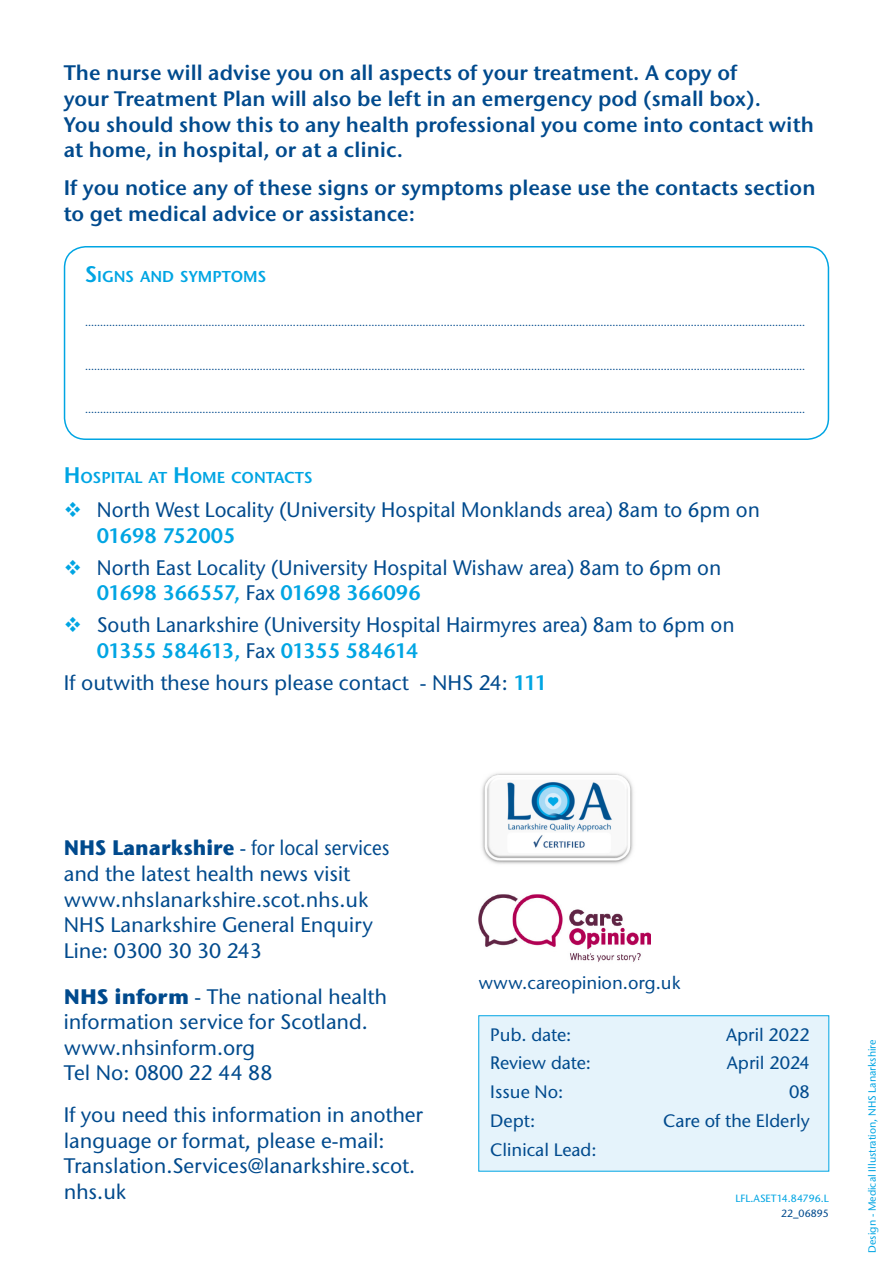
<style>
.page{position:relative;width:893px;height:1263px;background:#fff}
.page>*{position:absolute;margin:0;border:0;box-sizing:border-box;transform-origin:0 0}
.XS_outpat_body{font:500 21px/25.5px "Stone Sans ITC";color:#004a8d}
.XS_outpat_body-2{font:21px/25.5px "Stone Sans ITC Semi";color:#004a8d}
.XS_Outpat_bullet{font:500 21px/25.5px "Stone Sans ITC";color:#004a8d}
.XS_outpat_body-3{font:500 21px/25.5px "Stone Sans ITC";color:#004a8d;scale:.95 1}
.XS_outpat_body-4{font:500 18px "Stone Sans ITC";color:#004a8d}
.XS_Outpat_subtitle{font:15.75px "Stone Sans ITC Semi";color:#00a5e3}
.XS_outpat_body-5{font:500 10.5px "Stone Sans ITC";color:#004a8d}
.t1{font:500 10.5px "Stone Sans ITC";color:#00a5e3}
.s1{font-size:22.5px}
.s2{color:#00a5e3}
.s3{font-family:"Stone Sans ITC Semi";font-weight:400;color:#00a5e3}
.s4{font-weight:700}
</style>
<div class="page">
<div style="left:64px;top:246px;width:765px;height:194px;border:2px solid #00a5e3;border-radius:21px"></div>
<div style="left:478px;top:1015px;width:351px;height:156px;background:#e5f3fb;border:1px solid #00a5e3"></div>
<img style="left:482px;top:773px;width:151px;height:91px">
<img style="left:478px;top:894px;width:173px;height:68px">
<p class="XS_outpat_body-2" style="left:64px;top:60px;width:752px">The nurse will advise you on all aspects of your treatment. A copy of<br>your Treatment Plan will also be left in an emergency pod (small box).<br>You should show this to any health professional you come into contact with at home, in hospital, or at a clinic.</p>
<p class="XS_outpat_body-2" style="left:64px;top:175px;width:753px">If you notice any of these signs or symptoms please use the contacts section to get medical advice or assistance:</p>
<h1 class="XS_Outpat_subtitle" style="left:85px;top:267px;width:181px"><span class="s1">S</span>IGNS AND SYMPTOMS</h1>
<p class="XS_outpat_body-5" style="left:85px;top:316px;width:722px">...............................................................................................................................................................................................................................................</p>
<p class="XS_outpat_body-5" style="left:85px;top:359px;width:722px">...............................................................................................................................................................................................................................................</p>
<p class="XS_outpat_body-5" style="left:85px;top:403px;width:722px">...............................................................................................................................................................................................................................................</p>
<h1 class="XS_Outpat_subtitle" style="left:64px;top:468px;width:249px"><span class="s1">H</span> OSP ITAL AT <span class="s1">H</span> OME CONTACTS</h1>
<p class="XS_Outpat_bullet" style="left:97px;top:497px;width:665px;text-indent:-33px"><span class="s2">❖</span> North West Locality (University Hospital Monklands area) 8am to 6pm on<br><span class="s3">01698 752005</span></p>
<p class="XS_Outpat_bullet" style="left:97px;top:555px;width:626px;text-indent:-33px"><span class="s2">❖</span> North East Locality (University Hospital Wishaw area) 8am to 6pm on<br><span class="s3">01698 366557,</span> Fax <span class="s3">01698 366096</span></p>
<p class="XS_Outpat_bullet" style="left:97px;top:612px;width:639px;text-indent:-33px"><span class="s2">❖</span> South Lanarkshire (University Hospital Hairmyres area) 8am to 6pm on<br><span class="s3">01355 584613,</span> Fax <span class="s3">01355 584614</span></p>
<p class="XS_outpat_body" style="left:64px;top:669px;width:485px">If outwith these hours please contact - NHS 24: <span class="s3">111</span></p>
<p class="XS_outpat_body-3" style="left:64px;top:835px;width:344px"><span class="s4">NHS Lanarkshire</span> - for local services and the latest health news visit</p>
<p class="XS_outpat_body" style="left:64px;top:886px;width:306px">www.nhslanarkshire.scot.nhs.uk</p>
<p class="XS_outpat_body" style="left:64px;top:912px;width:311px">NHS Lanarkshire General Enquiry<br>Line: 0300 30 30 243</p>
<p class="XS_outpat_body" style="left:64px;top:983px;width:325px"><span class="s4">NHS inform</span> - The national health information service for Scotland.</p>
<p class="XS_outpat_body" style="left:64px;top:1034px;width:193px">www.nhsinform.org</p>
<p class="XS_outpat_body" style="left:64px;top:1060px;width:210px">Tel No: 0800 22 44 88</p>
<p class="XS_outpat_body" style="left:64px;top:1102px;width:361px">If you need this information in another language or format, please e-mail:<br>Translation.Services@lanarkshire.scot. nhs.uk</p>
<p class="XS_outpat_body-4" style="left:478px;top:972px;width:204px">www.careopinion.org.uk</p>
<p class="XS_outpat_body-4" style="left:490px;top:1023px;width:83px">Pub. date:</p>
<p class="XS_outpat_body-4" style="left:726px;top:1023px;width:85px">April 2022</p>
<p class="XS_outpat_body-4" style="left:490px;top:1052px;width:102px">Review date:</p>
<p class="XS_outpat_body-4" style="left:727px;top:1052px;width:84px">April 2024</p>
<p class="XS_outpat_body-4" style="left:490px;top:1081px;width:75px">Issue No:</p>
<p class="XS_outpat_body-4" style="left:789px;top:1081px;width:22px">08</p>
<p class="XS_outpat_body-4" style="left:490px;top:1110px;width:46px">Dept:</p>
<p class="XS_outpat_body-4" style="left:663px;top:1110px;width:148px">Care of the Elderly</p>
<p class="XS_outpat_body-4" style="left:490px;top:1139px;width:108px">Clinical Lead:</p>
<p class="t1" style="left:735px;top:1192px;width:95px">LFL.ASET14.84796.L</p>
<p class="XS_outpat_body-5" style="left:781px;top:1207px;width:49px">22_06895</p>
<p class="t1" style="left:866px;top:1252px;width:214px;rotate:-90deg">Design - Medical Illustration, NHS Lanarkshire</p>
</div>
